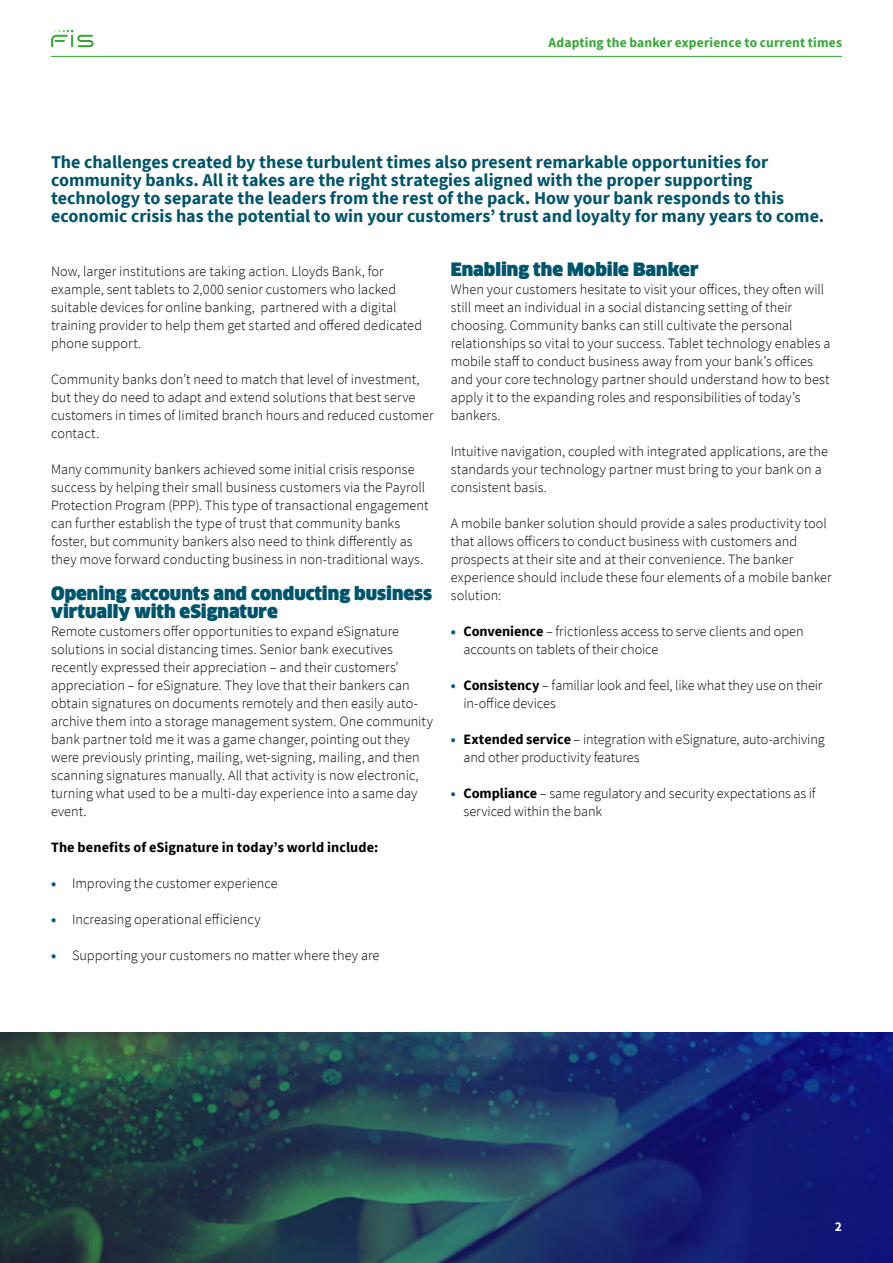
<style>
.page{position:relative;width:893px;height:1263px;background:#fff}
.page>*{position:absolute;margin:0;border:0;box-sizing:border-box;transform-origin:0 0}
.t1{font:700 18px/18px "Source Sans Pro";color:#00546b}
.t2{font:900 18px/18px "Clan Offc Pro";color:#00546b}
.t3{font:300 14.25px/18px "Source Sans Pro";color:#000}
.t4{font:700 14.25px "Source Sans Pro";letter-spacing:.01em;color:#000}
.t5{font:700 13.5px "Source Sans Pro";letter-spacing:.01em;color:#35a936}
.t6{font:700 13.5px "Source Sans Pro";color:#fff}
.s1{font-weight:900;color:#015b7e}
.s2{font-weight:700}
.s3{font-weight:700;color:#015b7e}
</style>
<div class="page">
<hr style="left:51px;top:56px;width:791px;height:1px;background:#35a936">
<svg style="left:51px;top:30px;width:43px;height:17px"></svg>
<img style="left:0;top:1032px;width:893px;height:231px">
<p class="t5" style="left:549px;top:33px;width:295px">Adapting the banker experience to current times</p>
<p class="t1" style="left:51px;top:153px;width:775px">The challenges created by these turbulent times also present remarkable opportunities for community banks. All it takes are the right strategies aligned with the proper supporting technology to separate the leaders from the rest of the pack. How your bank responds to this economic crisis has the potential to win your customers’ trust and loyalty for many years to come.</p>
<p class="t3" style="left:51px;top:262px;width:373px">Now, larger institutions are taking action. Lloyds Bank, for example, sent tablets to 2,000 senior customers who lacked suitable devices for online banking, partnered with a digital training provider to help them get started and offered dedicated phone support.</p>
<p class="t3" style="left:51px;top:370px;width:384px">Community banks don’t need to match that level of investment, but they do need to adapt and extend solutions that best serve customers in times of limited branch hours and reduced customer contact.</p>
<p class="t3" style="left:51px;top:460px;width:379px">Many community bankers achieved some initial crisis response success by helping their small business customers via the Payroll Protection Program (PPP). This type of transactional engagement can further establish the type of trust that community banks foster, but community bankers also need to think differently as they move forward conducting business in non-traditional ways.</p>
<p class="t2" style="left:51px;top:584px;width:383px">Opening accounts and conducting business virtually with eSignature</p>
<p class="t3" style="left:51px;top:622px;width:383px">Remote customers offer opportunities to expand eSignature solutions in social distancing times. Senior bank executives recently expressed their appreciation – and their customers’ appreciation – for eSignature. They love that their bankers can obtain signatures on documents remotely and then easily auto&shy;archive them into a storage management system. One community bank partner told me it was a game changer, pointing out they were previously printing, mailing, wet-signing, mailing, and then scanning signatures manually. All that activity is now electronic, turning what used to be a multi-day experience into a same day event.</p>
<p class="t4" style="left:51px;top:838px;width:329px">The benefits of eSignature in today’s world include:</p>
<p class="t3" style="left:51px;top:874px;width:228px"><span class="s1">•</span> Improving the customer experience</p>
<p class="t3" style="left:51px;top:910px;width:211px"><span class="s1">•</span> Increasing operational efficiency</p>
<p class="t3" style="left:51px;top:946px;width:330px"><span class="s1">•</span> Supporting your customers no matter where they are</p>
<p class="t2" style="left:451px;top:260px;width:249px">Enabling the Mobile Banker</p>
<p class="t3" style="left:451px;top:280px;width:381px">When your customers hesitate to visit your offices, they often will still meet an individual in a social distancing setting of their choosing. Community banks can still cultivate the personal relationships so vital to your success. Tablet technology enables a mobile staff to conduct business away from your bank’s offices and your core technology partner should understand how to best apply it to the expanding roles and responsibilities of today’s bankers.</p>
<p class="t3" style="left:451px;top:442px;width:379px">Intuitive navigation, coupled with integrated applications, are the standards your technology partner must bring to your bank on a consistent basis.</p>
<p class="t3" style="left:451px;top:514px;width:383px">A mobile banker solution should provide a sales productivity tool that allows officers to conduct business with customers and prospects at their site and at their convenience. The banker experience should include these four elements of a mobile banker solution:</p>
<p class="t3" style="left:463px;top:622px;width:342px;text-indent:-13px"><span class="s1">•</span> <span class="s2">Convenience</span> – frictionless access to serve clients and open accounts on tablets of their choice</p>
<p class="t3" style="left:463px;top:676px;width:360px;text-indent:-13px"><span class="s3">•</span> <span class="s2">Consistency</span> – familiar look and feel, like what they use on their in-office devices</p>
<p class="t3" style="left:463px;top:730px;width:363px;text-indent:-13px"><span class="s3">•</span> <span class="s2">Extended service</span> – integration with eSignature, auto-archiving and other productivity features</p>
<p class="t3" style="left:463px;top:784px;width:354px;text-indent:-13px"><span class="s3">•</span> <span class="s2">Compliance</span> – same regulatory and security expectations as if serviced within the bank</p>
<p class="t6" style="left:835px;top:1217px;width:9px">2</p>
</div>
